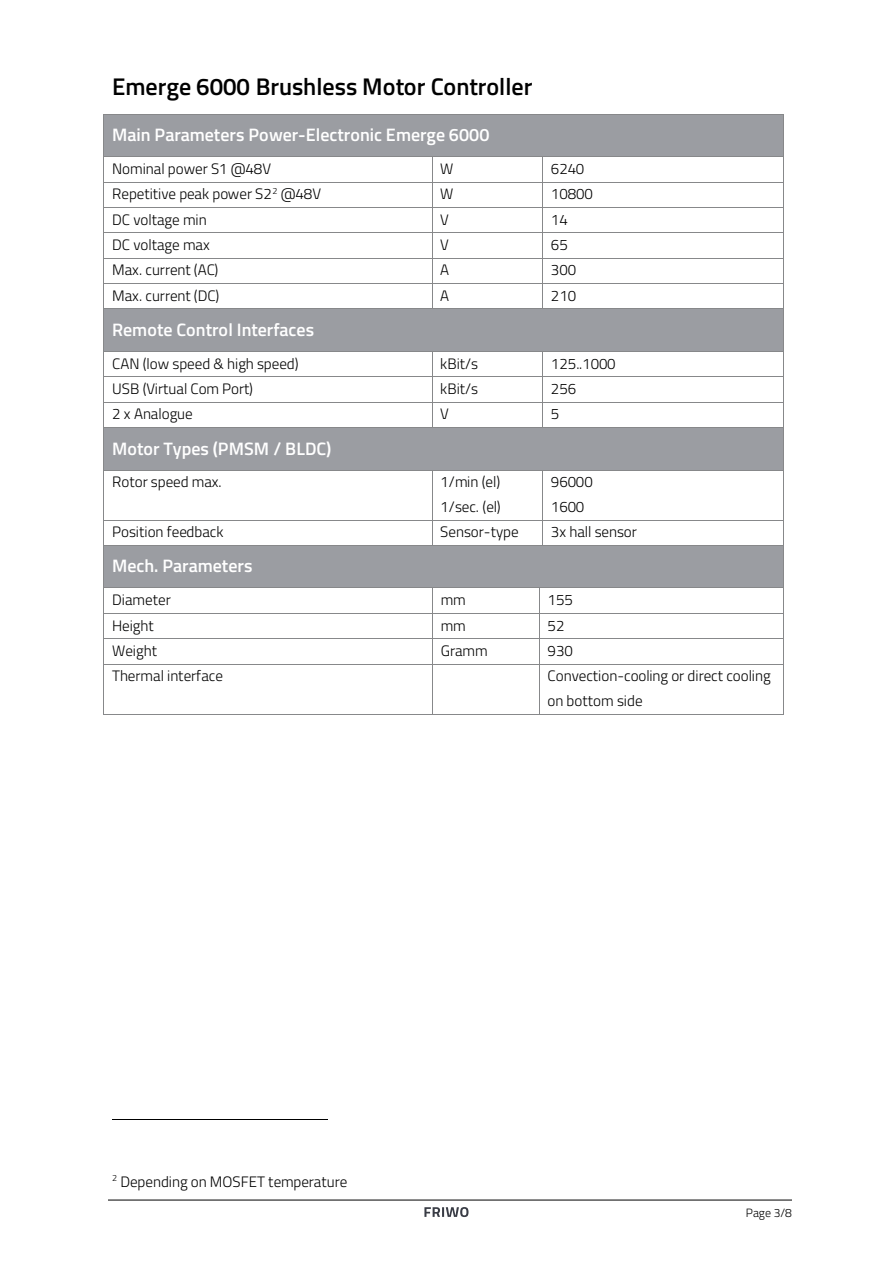
<style>
.page{position:relative;width:893px;height:1263px;background:#fff}
.page>*{position:absolute;margin:0;border:0;box-sizing:border-box;transform-origin:0 0}
.t1{font:600 24.15px "Titillium Web";color:#000}
.t2{font:600 18px "Titillium Web";color:#fff}
.t3{font:300 15.15px/24.5px "Titillium Web";letter-spacing:-.005em;color:#000}
.t4{font:300 12px "Titillium Web";color:#000}
.t5{font:300 11.85px "Titillium Web";color:#161b1c}
</style>
<div class="page">
<div style="left:105px;top:114px;width:678px;height:42px;background:#9b9da2"></div>
<hr style="left:104px;top:114px;width:679px;height:1px;background:#87888a">
<hr style="left:103px;top:114px;width:1px;height:42px;background:#87888a">
<hr style="left:783px;top:114px;width:1px;height:42px;background:#87888a">
<hr style="left:104px;top:156px;width:328px;height:1px;background:#87888a">
<hr style="left:432px;top:156px;width:110px;height:1px;background:#87888a">
<hr style="left:543px;top:156px;width:240px;height:1px;background:#87888a">
<hr style="left:104px;top:182px;width:328px;height:1px;background:#87888a">
<hr style="left:432px;top:182px;width:110px;height:1px;background:#87888a">
<hr style="left:543px;top:182px;width:240px;height:1px;background:#87888a">
<hr style="left:104px;top:207px;width:328px;height:1px;background:#87888a">
<hr style="left:432px;top:207px;width:110px;height:1px;background:#87888a">
<hr style="left:543px;top:207px;width:240px;height:1px;background:#87888a">
<hr style="left:104px;top:232px;width:328px;height:1px;background:#87888a">
<hr style="left:432px;top:232px;width:110px;height:1px;background:#87888a">
<hr style="left:543px;top:232px;width:240px;height:1px;background:#87888a">
<hr style="left:104px;top:258px;width:328px;height:1px;background:#87888a">
<hr style="left:432px;top:258px;width:110px;height:1px;background:#87888a">
<hr style="left:543px;top:258px;width:240px;height:1px;background:#87888a">
<hr style="left:104px;top:283px;width:328px;height:1px;background:#87888a">
<hr style="left:432px;top:283px;width:110px;height:1px;background:#87888a">
<hr style="left:543px;top:283px;width:240px;height:1px;background:#87888a">
<div style="left:105px;top:309px;width:678px;height:42px;background:#9b9da2"></div>
<svg style="left:103px;top:156px;width:1px;height:153px"></svg>
<hr style="left:104px;top:308px;width:328px;height:1px;background:#87888a">
<svg style="left:432px;top:157px;width:1px;height:151px"></svg>
<hr style="left:432px;top:308px;width:110px;height:1px;background:#87888a">
<svg style="left:542px;top:156px;width:1px;height:153px"></svg>
<hr style="left:543px;top:308px;width:240px;height:1px;background:#87888a">
<svg style="left:783px;top:156px;width:1px;height:153px"></svg>
<hr style="left:103px;top:309px;width:1px;height:42px;background:#87888a">
<hr style="left:783px;top:309px;width:1px;height:42px;background:#87888a">
<hr style="left:104px;top:351px;width:328px;height:1px;background:#87888a">
<hr style="left:432px;top:351px;width:110px;height:1px;background:#87888a">
<hr style="left:543px;top:351px;width:240px;height:1px;background:#87888a">
<hr style="left:104px;top:376px;width:328px;height:1px;background:#87888a">
<hr style="left:432px;top:376px;width:110px;height:1px;background:#87888a">
<hr style="left:543px;top:376px;width:240px;height:1px;background:#87888a">
<hr style="left:104px;top:402px;width:328px;height:1px;background:#87888a">
<hr style="left:432px;top:402px;width:110px;height:1px;background:#87888a">
<hr style="left:543px;top:402px;width:240px;height:1px;background:#87888a">
<div style="left:105px;top:428px;width:678px;height:42px;background:#9b9da2"></div>
<svg style="left:103px;top:351px;width:1px;height:77px"></svg>
<hr style="left:104px;top:427px;width:328px;height:1px;background:#87888a">
<svg style="left:432px;top:352px;width:1px;height:75px"></svg>
<hr style="left:432px;top:427px;width:110px;height:1px;background:#87888a">
<svg style="left:542px;top:351px;width:1px;height:77px"></svg>
<hr style="left:543px;top:427px;width:240px;height:1px;background:#87888a">
<svg style="left:783px;top:351px;width:1px;height:77px"></svg>
<hr style="left:103px;top:428px;width:1px;height:42px;background:#87888a">
<hr style="left:783px;top:428px;width:1px;height:42px;background:#87888a">
<hr style="left:104px;top:470px;width:328px;height:1px;background:#87888a">
<hr style="left:432px;top:470px;width:110px;height:1px;background:#87888a">
<hr style="left:543px;top:470px;width:240px;height:1px;background:#87888a">
<hr style="left:103px;top:470px;width:1px;height:50px;background:#87888a">
<hr style="left:432px;top:470px;width:1px;height:50px;background:#87888a">
<hr style="left:542px;top:470px;width:1px;height:50px;background:#87888a">
<hr style="left:783px;top:470px;width:1px;height:50px;background:#87888a">
<hr style="left:104px;top:520px;width:328px;height:1px;background:#87888a">
<hr style="left:432px;top:520px;width:110px;height:1px;background:#87888a">
<hr style="left:543px;top:520px;width:240px;height:1px;background:#87888a">
<div style="left:105px;top:546px;width:678px;height:41px;background:#9b9da2"></div>
<svg style="left:103px;top:520px;width:1px;height:26px"></svg>
<hr style="left:104px;top:545px;width:328px;height:1px;background:#87888a">
<svg style="left:432px;top:521px;width:1px;height:24px"></svg>
<hr style="left:432px;top:545px;width:110px;height:1px;background:#87888a">
<svg style="left:542px;top:520px;width:1px;height:26px"></svg>
<hr style="left:543px;top:545px;width:240px;height:1px;background:#87888a">
<svg style="left:783px;top:520px;width:1px;height:26px"></svg>
<hr style="left:103px;top:546px;width:1px;height:41px;background:#87888a">
<hr style="left:783px;top:546px;width:1px;height:41px;background:#87888a">
<hr style="left:104px;top:587px;width:328px;height:1px;background:#87888a">
<hr style="left:433px;top:587px;width:106px;height:1px;background:#87888a">
<hr style="left:540px;top:587px;width:243px;height:1px;background:#87888a">
<hr style="left:104px;top:613px;width:328px;height:1px;background:#87888a">
<hr style="left:433px;top:613px;width:106px;height:1px;background:#87888a">
<hr style="left:540px;top:613px;width:243px;height:1px;background:#87888a">
<hr style="left:104px;top:638px;width:328px;height:1px;background:#87888a">
<hr style="left:433px;top:638px;width:106px;height:1px;background:#87888a">
<hr style="left:540px;top:638px;width:243px;height:1px;background:#87888a">
<svg style="left:103px;top:587px;width:1px;height:77px"></svg>
<hr style="left:104px;top:664px;width:328px;height:1px;background:#87888a">
<svg style="left:432px;top:587px;width:1px;height:77px"></svg>
<hr style="left:433px;top:664px;width:106px;height:1px;background:#87888a">
<svg style="left:539px;top:587px;width:1px;height:77px"></svg>
<hr style="left:540px;top:664px;width:243px;height:1px;background:#87888a">
<svg style="left:783px;top:587px;width:1px;height:77px"></svg>
<hr style="left:103px;top:664px;width:1px;height:50px;background:#87888a">
<hr style="left:104px;top:714px;width:328px;height:1px;background:#87888a">
<hr style="left:432px;top:664px;width:1px;height:50px;background:#87888a">
<hr style="left:433px;top:714px;width:106px;height:1px;background:#87888a">
<hr style="left:539px;top:664px;width:1px;height:50px;background:#87888a">
<hr style="left:540px;top:714px;width:243px;height:1px;background:#87888a">
<hr style="left:783px;top:664px;width:1px;height:50px;background:#87888a">
<hr style="left:112px;top:1119px;width:216px;height:1px;background:#000">
<svg style="left:424px;top:1207px;width:44px;height:10px"></svg>
<hr style="left:108px;top:1200px;width:684px;height:1px;background:#000">
<h1 class="t1" style="left:112px;top:69px;width:422px">Emerge 6000 Brushless Motor Controller</h1>
<p class="t2" style="left:112px;top:121px;width:379px">Main Parameters Power-Electronic Emerge 6000</p>
<p class="t3" style="left:112px;top:156px;width:161px">Nominal power S1 @48V</p>
<p class="t3" style="left:440px;top:156px;width:15px">W</p>
<p class="t3" style="left:551px;top:156px;width:35px">6240</p>
<p class="t3" style="left:112px;top:181px;width:211px">Repetitive peak power S2<sup>2</sup> @48V</p>
<p class="t3" style="left:440px;top:181px;width:15px">W</p>
<p class="t3" style="left:551px;top:181px;width:44px">10800</p>
<p class="t3" style="left:112px;top:206px;width:96px">DC voltage min</p>
<p class="t3" style="left:440px;top:206px;width:10px">V</p>
<p class="t3" style="left:551px;top:206px;width:19px">14</p>
<p class="t3" style="left:112px;top:232px;width:99px">DC voltage max</p>
<p class="t3" style="left:440px;top:232px;width:10px">V</p>
<p class="t3" style="left:551px;top:232px;width:19px">65</p>
<p class="t3" style="left:112px;top:257px;width:108px">Max. current (AC)</p>
<p class="t3" style="left:440px;top:257px;width:10px">A</p>
<p class="t3" style="left:551px;top:257px;width:27px">300</p>
<p class="t3" style="left:112px;top:283px;width:109px">Max. current (DC)</p>
<p class="t3" style="left:440px;top:283px;width:10px">A</p>
<p class="t3" style="left:551px;top:283px;width:27px">210</p>
<p class="t2" style="left:112px;top:316px;width:204px">Remote Control Interfaces</p>
<p class="t3" style="left:112px;top:350px;width:188px">CAN (low speed &amp; high speed)</p>
<p class="t3" style="left:440px;top:350px;width:39px">kBit/s</p>
<p class="t3" style="left:551px;top:350px;width:66px">125..1000</p>
<p class="t3" style="left:112px;top:376px;width:142px">USB (Virtual Com Port)</p>
<p class="t3" style="left:440px;top:376px;width:39px">kBit/s</p>
<p class="t3" style="left:551px;top:376px;width:27px">256</p>
<p class="t3" style="left:112px;top:401px;width:82px">2 x Analogue</p>
<p class="t3" style="left:440px;top:401px;width:10px">V</p>
<p class="t3" style="left:551px;top:401px;width:10px">5</p>
<p class="t2" style="left:112px;top:435px;width:221px">Motor Types (PMSM / BLDC)</p>
<p class="t3" style="left:112px;top:469px;width:111px">Rotor speed max.</p>
<p class="t3" style="left:440px;top:469px;width:62px">1/min (el)<br>1/sec. (el)</p>
<p class="t3" style="left:551px;top:469px;width:44px">96000<br>1600</p>
<p class="t3" style="left:112px;top:519px;width:113px">Position feedback</p>
<p class="t3" style="left:440px;top:519px;width:80px">Sensor-type</p>
<p class="t3" style="left:551px;top:519px;width:88px">3x hall sensor</p>
<p class="t2" style="left:112px;top:552px;width:142px">Mech. Parameters</p>
<p class="t3" style="left:112px;top:587px;width:60px">Diameter</p>
<p class="t3" style="left:441px;top:587px;width:27px">mm</p>
<p class="t3" style="left:548px;top:587px;width:27px">155</p>
<p class="t3" style="left:112px;top:612px;width:43px">Height</p>
<p class="t3" style="left:441px;top:612px;width:27px">mm</p>
<p class="t3" style="left:548px;top:612px;width:19px">52</p>
<p class="t3" style="left:112px;top:637px;width:46px">Weight</p>
<p class="t3" style="left:441px;top:637px;width:49px">Gramm</p>
<p class="t3" style="left:548px;top:637px;width:27px">930</p>
<p class="t3" style="left:112px;top:663px;width:112px">Thermal interface</p>
<p class="t3" style="left:548px;top:663px;width:225px">Convection-cooling or direct cooling on bottom side</p>
<p class="t3" style="left:112px;top:1168px;width:237px"><sup>2</sup> Depending on MOSFET temperature</p>
<p class="t4" style="left:746px;top:1204px;width:48px">Page 3/8</p>
<p class="t5" style="left:746px;top:1206px;width:47px">Page 2/6</p>
</div>
